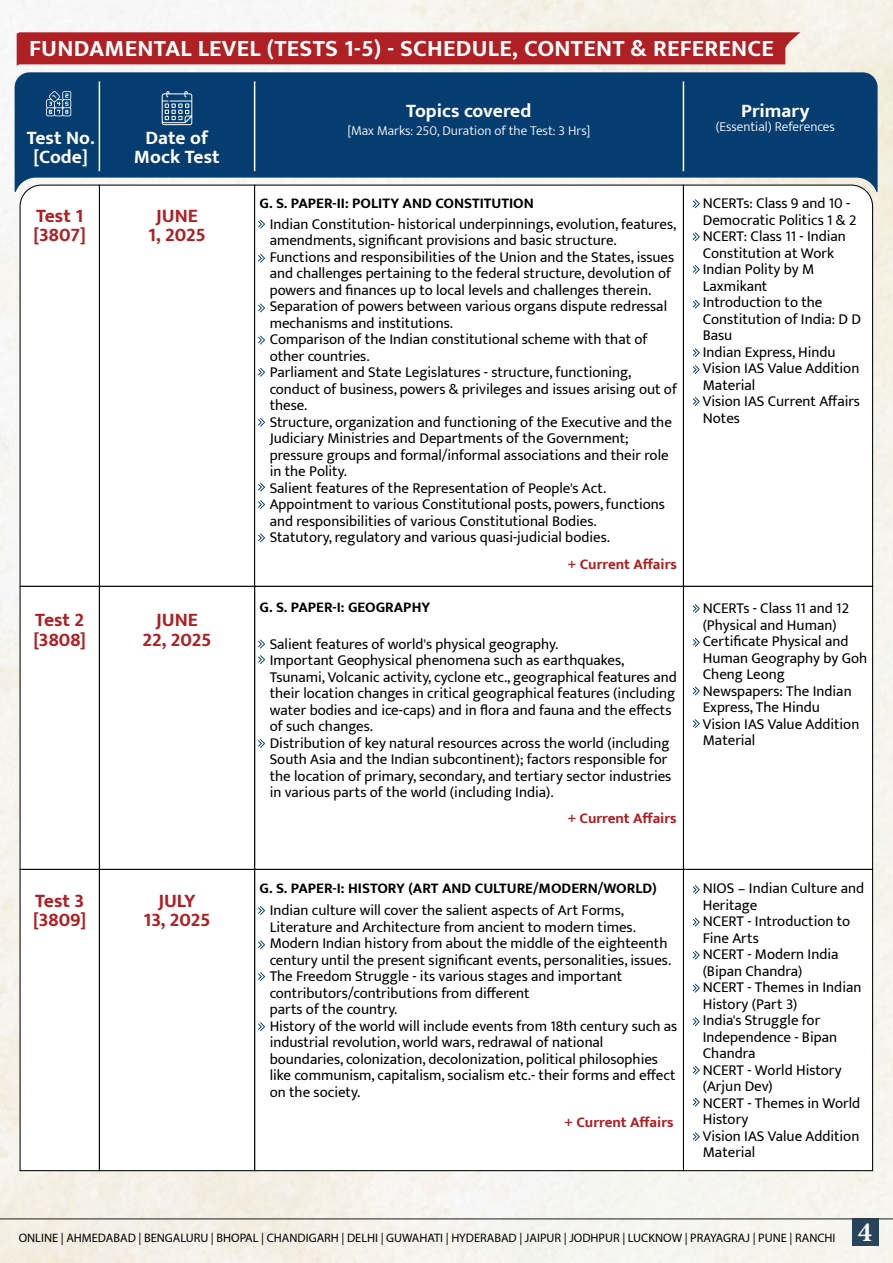
<style>
.page{position:relative;width:893px;height:1263px;background:#fff}
.page>*{position:absolute;margin:0;border:0;box-sizing:border-box;transform-origin:0 0}
.t1{font:700 24px "Mukta";letter-spacing:.01em;color:#fff}
.t2{font:700 19.5px/19.5px "Mukta";color:#af1f23}
.t3{font:700 19.5px/19.5px "Mukta";color:#fff;text-align:center}
.t4{font:15px/16.5px "Mukta";color:#000}
.t5{font:700 15px "Mukta";color:#000}
.t6{font:700 15px "Mukta";color:#af1f23}
.t7{font:300 13.5px "Mukta";color:#fff}
.t8{font:12.3px "Myriad Pro";color:#000}
</style>
<div class="page">
<img style="left:0;top:0;width:893px;height:1263px">
<div style="left:99px;top:185px;width:156px;height:402px;background:#fff"></div>
<div style="left:254px;top:185px;width:430px;height:402px;background:#fff;border:1px solid #020500"></div>
<svg style="left:682px;top:192px;width:192px;height:395px"></svg>
<svg style="left:19px;top:192px;width:81px;height:395px"></svg>
<div style="left:683px;top:586px;width:190px;height:284px;background:#fff;border:1px solid #020500"></div>
<div style="left:20px;top:586px;width:80px;height:284px;background:#fff"></div>
<div style="left:254px;top:586px;width:430px;height:284px;background:#fff;border:1px solid #020500"></div>
<div style="left:99px;top:586px;width:156px;height:284px;background:#fff;border:1px solid #020500"></div>
<div style="left:683px;top:869px;width:190px;height:302px;background:#fff;border:1px solid #020500"></div>
<div style="left:20px;top:869px;width:80px;height:302px;background:#fff"></div>
<div style="left:254px;top:869px;width:430px;height:302px;background:#fff;border:1px solid #020500"></div>
<div style="left:99px;top:869px;width:156px;height:302px;background:#fff;border:1px solid #020500"></div>
<svg style="left:15px;top:72px;width:863px;height:120px;fill:#053d70"></svg>
<svg style="left:162px;top:91px;width:30px;height:34px"></svg>
<hr style="left:99px;top:81px;width:1px;height:90px;background:#fff">
<hr style="left:254px;top:81px;width:1px;height:90px;background:#fff">
<hr style="left:683px;top:81px;width:1px;height:90px;background:#fff">
<svg style="left:46px;top:91px;width:25px;height:25px"></svg>
<svg style="left:17px;top:32px;width:783px;height:34px"></svg>
<svg style="left:258px;top:220px;width:7px;height:9px"></svg>
<svg style="left:258px;top:254px;width:7px;height:9px"></svg>
<svg style="left:258px;top:303px;width:7px;height:9px"></svg>
<svg style="left:258px;top:336px;width:7px;height:9px"></svg>
<svg style="left:258px;top:368px;width:7px;height:9px"></svg>
<svg style="left:258px;top:418px;width:7px;height:9px"></svg>
<svg style="left:258px;top:483px;width:7px;height:9px"></svg>
<svg style="left:258px;top:533px;width:7px;height:9px"></svg>
<svg style="left:258px;top:500px;width:7px;height:9px"></svg>
<svg style="left:693px;top:199px;width:7px;height:9px"></svg>
<svg style="left:693px;top:232px;width:7px;height:9px"></svg>
<svg style="left:693px;top:265px;width:7px;height:9px"></svg>
<svg style="left:693px;top:300px;width:7px;height:9px"></svg>
<svg style="left:693px;top:348px;width:7px;height:9px"></svg>
<svg style="left:693px;top:365px;width:7px;height:9px"></svg>
<svg style="left:693px;top:397px;width:7px;height:9px"></svg>
<svg style="left:258px;top:640px;width:7px;height:8px"></svg>
<svg style="left:258px;top:655px;width:7px;height:9px"></svg>
<svg style="left:258px;top:739px;width:7px;height:9px"></svg>
<svg style="left:693px;top:604px;width:7px;height:9px"></svg>
<svg style="left:693px;top:638px;width:7px;height:9px"></svg>
<svg style="left:693px;top:719px;width:7px;height:9px"></svg>
<svg style="left:693px;top:686px;width:7px;height:9px"></svg>
<svg style="left:258px;top:906px;width:7px;height:9px"></svg>
<svg style="left:258px;top:940px;width:7px;height:9px"></svg>
<svg style="left:258px;top:972px;width:7px;height:9px"></svg>
<svg style="left:258px;top:1022px;width:7px;height:9px"></svg>
<svg style="left:693px;top:885px;width:7px;height:9px"></svg>
<svg style="left:693px;top:918px;width:7px;height:8px"></svg>
<svg style="left:693px;top:951px;width:7px;height:8px"></svg>
<svg style="left:693px;top:984px;width:7px;height:8px"></svg>
<svg style="left:693px;top:1017px;width:7px;height:9px"></svg>
<svg style="left:693px;top:1098px;width:7px;height:9px"></svg>
<svg style="left:693px;top:1132px;width:7px;height:9px"></svg>
<svg style="left:693px;top:1066px;width:7px;height:9px"></svg>
<div style="left:852px;top:1218px;width:27px;height:28px;background:#27445c"></div>
<hr style="left:0;top:1218px;width:893px;height:1px;background:#353635">
<h1 class="t1" style="left:29px;top:34px;width:746px">FUNDAMENTAL LEVEL (TESTS 1-5) - SCHEDULE, CONTENT &amp; REFERENCE</h1>
<h2 class="t3" style="left:27px;top:127px;width:69px">Test No. [Code]</h2>
<h2 class="t3" style="left:134px;top:127px;width:87px">Date of<br>Mock Test</h2>
<h2 class="t3" style="left:406px;top:101px;width:127px">Topics covered</h2>
<p class="t7" style="left:347px;top:123px;width:244px">[Max Marks: 250, Duration of the Test: 3 Hrs]</p>
<h2 class="t3" style="left:741px;top:101px;width:70px">Primary</h2>
<p class="t7" style="left:716px;top:118px;width:121px">(Essential) References</p>
<h2 class="t2" style="left:34px;top:205px;width:54px">Test 1 [3807]</h2>
<h2 class="t2" style="left:148px;top:205px;width:59px;text-align:center">JUNE<br>1, 2025</h2>
<p class="t5" style="left:259px;top:194px;width:276px">G. S. PAPER-II: POLITY AND CONSTITUTION</p>
<p class="t4" style="left:270px;top:215px;width:409px">Indian Constitution- historical underpinnings, evolution, features, amendments, significant provisions and basic structure.<br>Functions and responsibilities of the Union and the States, issues and challenges pertaining to the federal structure, devolution of powers and finances up to local levels and challenges therein.<br>Separation of powers between various organs dispute redressal mechanisms and institutions.<br>Comparison of the Indian constitutional scheme with that of other countries.<br>Parliament and State Legislatures - structure, functioning, conduct of business, powers &amp; privileges and issues arising out of these.<br>Structure, organization and functioning of the Executive and the Judiciary Ministries and Departments of the Government; pressure groups and formal/informal associations and their role in the Polity.<br>Salient features of the Representation of People's Act.<br>Appointment to various Constitutional posts, powers, functions and responsibilities of various Constitutional Bodies.<br>Statutory, regulatory and various quasi-judicial bodies.</p>
<p class="t4" style="left:703px;top:195px;width:160px">NCERTs: Class 9 and 10 -<br>Democratic Politics 1 &amp; 2<br>NCERT: Class 11 - Indian<br>Constitution at Work<br>Indian Polity by M<br>Laxmikant<br>Introduction to the<br>Constitution of India: D D<br>Basu<br>Indian Express, Hindu<br>Vision IAS Value Addition<br>Material<br>Vision IAS Current Affairs<br>Notes</p>
<p class="t6" style="left:568px;top:555px;width:111px">+ Current Affairs</p>
<h2 class="t2" style="left:33px;top:610px;width:54px">Test 2 [3808]</h2>
<h2 class="t2" style="left:143px;top:610px;width:70px;text-align:center">JUNE<br>22, 2025</h2>
<p class="t5" style="left:259px;top:598px;width:172px">G. S. PAPER-I: GEOGRAPHY</p>
<p class="t4" style="left:270px;top:635px;width:409px">Salient features of world's physical geography.<br>Important Geophysical phenomena such as earthquakes, Tsunami, Volcanic activity, cyclone etc., geographical features and their location changes in critical geographical features (including water bodies and ice-caps) and in flora and fauna and the effects of such changes.<br>Distribution of key natural resources across the world (including South Asia and the Indian subcontinent); factors responsible for the location of primary, secondary, and tertiary sector industries in various parts of the world (including India).</p>
<p class="t4" style="left:703px;top:600px;width:166px">NCERTs - Class 11 and 12 (Physical and Human)<br>Certificate Physical and<br>Human Geography by Goh<br>Cheng Leong<br>Newspapers: The Indian<br>Express, The Hindu<br>Vision IAS Value Addition<br>Material</p>
<p class="t6" style="left:568px;top:809px;width:111px">+ Current Affairs</p>
<h2 class="t2" style="left:33px;top:890px;width:54px">Test 3 [3809]</h2>
<h2 class="t2" style="left:143px;top:890px;width:69px;text-align:center">JULY<br>13, 2025</h2>
<p class="t5" style="left:259px;top:878px;width:399px">G. S. PAPER-I: HISTORY (ART AND CULTURE/MODERN/WORLD)</p>
<p class="t4" style="left:270px;top:902px;width:409px">Indian culture will cover the salient aspects of Art Forms, Literature and Architecture from ancient to modern times.<br>Modern Indian history from about the middle of the eighteenth century until the present significant events, personalities, issues.<br>The Freedom Struggle - its various stages and important contributors/contributions from different<br>parts of the country.<br>History of the world will include events from 18th century such as industrial revolution, world wars, redrawal of national boundaries, colonization, decolonization, political philosophies like communism, capitalism, socialism etc.- their forms and effect on the society.</p>
<p class="t6" style="left:565px;top:1113px;width:111px">+ Current Affairs</p>
<p class="t4" style="left:703px;top:880px;width:163px">NIOS – Indian Culture and<br>Heritage<br>NCERT - Introduction to<br>Fine Arts<br>NCERT - Modern India (Bipan Chandra)<br>NCERT - Themes in Indian<br>History (Part 3)<br>India's Struggle for<br>Independence - Bipan<br>Chandra<br>NCERT - World History (Arjun Dev)<br>NCERT - Themes in World<br>History<br>Vision IAS Value Addition<br>Material</p>
<p class="t8" style="left:19px;top:1230px;width:818px">ONLINE | AHMEDABAD | BENGALURU | BHOPAL | CHANDIGARH | DELHI | GUWAHATI | HYDERABAD | JAIPUR | JODHPUR | LUCKNOW | PRAYAGRAJ | PUNE | RANCHI</p>
</div>
